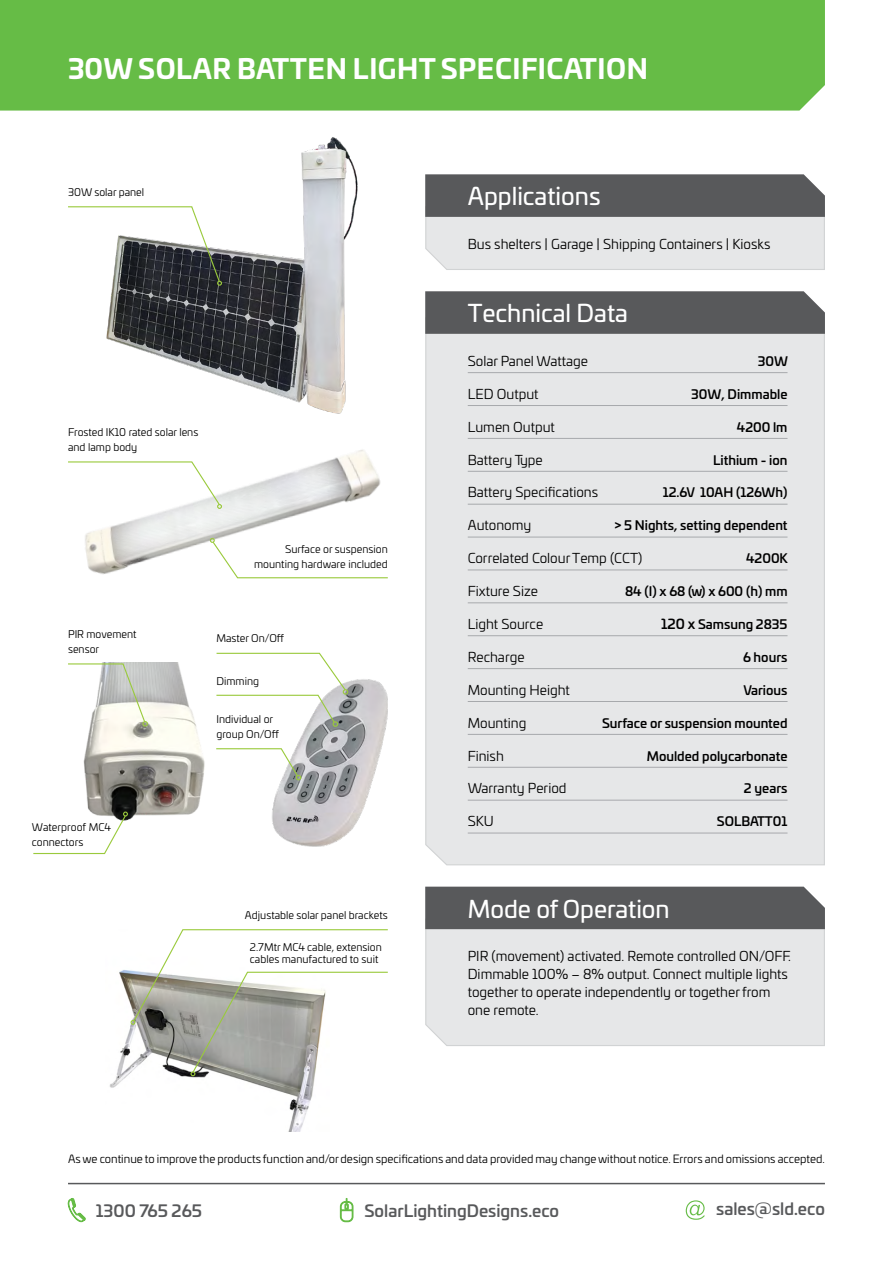
<style>
.page{position:relative;width:893px;height:1263px;background:#fff}
.page>*{position:absolute;margin:0;border:0;box-sizing:border-box;transform-origin:0 0}
.t1{font:700 27px "Univia Pro";letter-spacing:.02em;color:#fff}
.t2{font:24px "Univia Pro";color:#fff}
.t3{font:500 16.5px "Univia Pro";color:#58595b}
.t4{font:13.5px/18px "Univia Pro";color:#000}
.t5{font:500 12.75px "Univia Pro";color:#000}
.t6{font:11.25px "Univia Pro";color:#000}
.t7{font:10.5px/15px "Univia Pro";color:#000}
.t8{font:10.5px/12.6px "Univia Pro";color:#000}
.s1{font-style:inherit}
.s2{font-size:13.5px}
</style>
<div class="page">
<div style="left:0;top:0;width:825px;height:111px;background:#66bc46"></div>
<div style="left:425px;top:929px;width:400px;height:117px;background:#e6e7e8"></div>
<div style="left:425px;top:334px;width:400px;height:532px;background:#e6e7e8"></div>
<hr style="left:468px;top:372px;width:319px;height:1px;background:#a7a9ac">
<hr style="left:468px;top:405px;width:319px;height:1px;background:#a7a9ac">
<hr style="left:468px;top:438px;width:319px;height:1px;background:#a7a9ac">
<hr style="left:468px;top:471px;width:319px;height:1px;background:#a7a9ac">
<hr style="left:468px;top:504px;width:319px;height:1px;background:#a7a9ac">
<hr style="left:468px;top:537px;width:319px;height:1px;background:#a7a9ac">
<hr style="left:468px;top:570px;width:319px;height:1px;background:#a7a9ac">
<hr style="left:468px;top:602px;width:319px;height:1px;background:#a7a9ac">
<hr style="left:468px;top:635px;width:319px;height:1px;background:#a7a9ac">
<hr style="left:468px;top:668px;width:319px;height:1px;background:#a7a9ac">
<hr style="left:468px;top:701px;width:319px;height:1px;background:#a7a9ac">
<hr style="left:468px;top:734px;width:319px;height:1px;background:#a7a9ac">
<hr style="left:468px;top:767px;width:319px;height:1px;background:#a7a9ac">
<hr style="left:468px;top:800px;width:319px;height:1px;background:#a7a9ac">
<hr style="left:468px;top:833px;width:319px;height:1px;background:#a7a9ac">
<svg style="left:425px;top:174px;width:400px;height:96px;background:#a8a8aa"></svg>
<div style="left:425px;top:887px;width:400px;height:42px;background:#58595b"></div>
<div style="left:425px;top:291px;width:400px;height:43px;background:#58595b"></div>
<svg style="left:340px;top:1198px;width:13px;height:24px"></svg>
<svg style="left:68px;top:1198px;width:18px;height:24px"></svg>
<svg style="left:686px;top:1200px;width:19px;height:20px"></svg>
<hr style="left:68px;top:1183px;width:757px;height:1px;background:#58595b">
<img style="left:272px;top:679px;width:116px;height:168px">
<img style="left:106px;top:137px;width:252px;height:250px">
<img style="left:85px;top:449px;width:296px;height:125px">
<img style="left:83px;top:662px;width:122px;height:158px">
<svg style="left:68px;top:663px;width:80px;height:63px"></svg>
<svg style="left:68px;top:461px;width:154px;height:48px"></svg>
<svg style="left:68px;top:206px;width:154px;height:80px"></svg>
<svg style="left:210px;top:538px;width:178px;height:41px"></svg>
<svg style="left:33px;top:811px;width:95px;height:44px"></svg>
<img style="left:109px;top:970px;width:206px;height:161px">
<svg style="left:131px;top:929px;width:257px;height:147px"></svg>
<svg style="left:216px;top:652px;width:132px;height:75px"></svg>
<svg style="left:216px;top:748px;width:85px;height:32px"></svg>
<h1 class="t1" style="left:68px;top:47px;width:581px">30W SOLAR BATTEN LIGHT SPECIFICATION</h1>
<p class="t7" style="left:68px;top:184px;width:78px">30W solar panel</p>
<p class="t7" style="left:68px;top:424px;width:132px">Frosted IK10 rated solar lens and lamp body</p>
<p class="t7" style="left:68px;top:626px;width:70px">PIR movement sensor</p>
<p class="t7" style="left:32px;top:819px;width:81px">Waterproof <span class="s1">MC4 </span>connectors</p>
<p class="t7" style="left:254px;top:541px;width:135px;text-align:right">Surface or suspension mounting hardware included</p>
<p class="t7" style="left:216px;top:631px;width:69px">Master On/Off</p>
<p class="t7" style="left:216px;top:673px;width:44px">Dimming</p>
<p class="t7" style="left:216px;top:711px;width:64px">Individual or group On/Off</p>
<p class="t7" style="left:245px;top:907px;width:144px">Adjustable solar panel brackets</p>
<p class="t8" style="left:250px;top:940px;width:133px"><span class="s1">2.7Mtr</span> MC4 <span class="s1">cable, extension </span>cables manufactured to suit</p>
<h2 class="t2" style="left:468px;top:178px;width:134px">Applications</h2>
<p class="t4" style="left:468px;top:234px;width:304px">Bus shelters | Garage | Shipping Containers | Kiosks</p>
<h2 class="t2" style="left:468px;top:295px;width:162px">Technical Data</h2>
<p class="t4" style="left:468px;top:351px;width:122px">Solar Panel Wattage</p>
<p class="t5" style="left:758px;top:351px;width:32px">30W</p>
<p class="t4" style="left:468px;top:384px;width:72px">LED Output</p>
<p class="t5" style="left:691px;top:384px;width:98px">30W, Dimmable</p>
<p class="t4" style="left:468px;top:417px;width:89px">Lumen Output</p>
<p class="t5" style="left:737px;top:417px;width:52px">4200 lm</p>
<p class="t4" style="left:468px;top:450px;width:77px">Battery Type</p>
<p class="t5" style="left:713px;top:450px;width:76px">Lithium - ion</p>
<p class="t4" style="left:468px;top:483px;width:132px">Battery Specifications</p>
<p class="t5" style="left:663px;top:483px;width:126px">12.6V 10AH (126Wh)</p>
<p class="t4" style="left:468px;top:516px;width:65px">Autonomy</p>
<p class="t5" style="left:614px;top:516px;width:174px">&gt; 5 Nights, setting dependent</p>
<p class="t4" style="left:468px;top:549px;width:176px">Correlated Colour Temp (CCT)</p>
<p class="t5" style="left:746px;top:548px;width:43px">4200K</p>
<p class="t4" style="left:468px;top:581px;width:72px">Fixture Size</p>
<p class="t5" style="left:625px;top:581px;width:164px">84 (I) x 68 (w) x 600 (h) mm</p>
<p class="t4" style="left:468px;top:614px;width:77px">Light Source</p>
<p class="t5" style="left:661px;top:614px;width:128px"><span class="s2">120 x</span> Samsung 2835</p>
<p class="t4" style="left:468px;top:647px;width:58px">Recharge</p>
<p class="t5" style="left:743px;top:647px;width:46px">6 hours</p>
<p class="t4" style="left:468px;top:680px;width:104px">Mounting Height</p>
<p class="t5" style="left:743px;top:680px;width:46px">Various</p>
<p class="t4" style="left:468px;top:713px;width:60px">Mounting</p>
<p class="t5" style="left:602px;top:713px;width:187px">Surface or suspension mounted</p>
<p class="t4" style="left:468px;top:746px;width:38px">Finish</p>
<p class="t5" style="left:647px;top:746px;width:142px">Moulded polycarbonate</p>
<p class="t4" style="left:468px;top:779px;width:100px">Warranty Period</p>
<p class="t5" style="left:744px;top:779px;width:45px">2 years</p>
<p class="t4" style="left:468px;top:812px;width:28px">SKU</p>
<p class="t5" style="left:717px;top:812px;width:72px">SOLBATT01</p>
<h2 class="t2" style="left:468px;top:890px;width:203px">Mode of Operation</h2>
<p class="t4" style="left:468px;top:947px;width:325px">PIR (movement) activated. Remote controlled ON/OFF.<br>Dimmable 100% – 8% output. Connect multiple lights together to operate independently or together from one remote.</p>
<p class="t6" style="left:68px;top:1151px;width:758px">As we continue to improve the products function and/or design specifications and data provided may change without notice. Errors and omissions accepted.</p>
<p class="t3" style="left:96px;top:1198px;width:108px">1300 765 265</p>
<p class="t3" style="left:364px;top:1198px;width:196px">SolarLightingDesigns.eco</p>
<p class="t3" style="left:716px;top:1196px;width:110px">sales@sld.eco</p>
</div>
